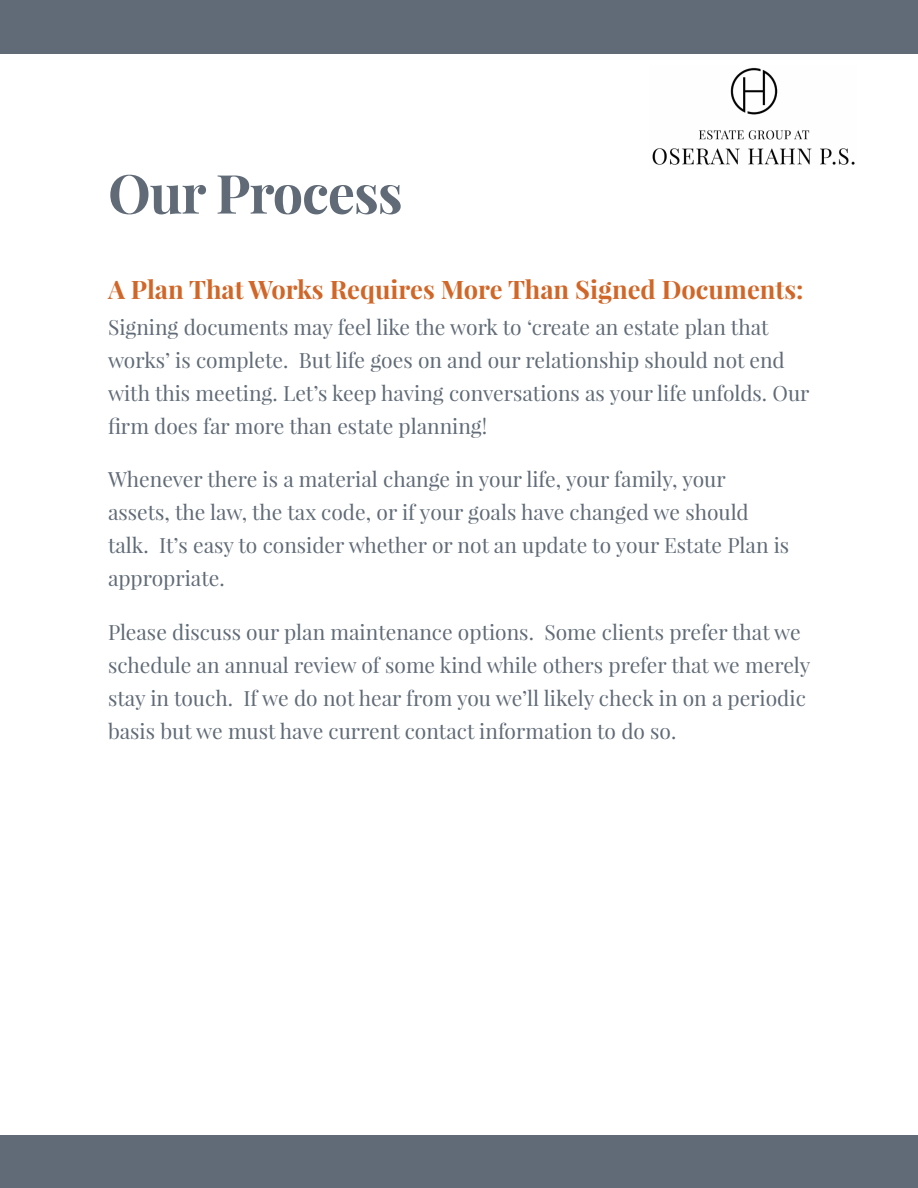
<style>
.page{position:relative;width:918px;height:1188px;background:#fff}
.page>*{position:absolute;margin:0;border:0;box-sizing:border-box;transform-origin:0 0}
.t1{font:700 54px "Playfair Display";letter-spacing:-.02em;color:#606b77}
.t2{font:700 25.5px "Playfair Display";color:#d06728}
.t3{font:21px/33px "Playfair Display";color:#606b77}
</style>
<div class="page">
<div style="left:0;top:0;width:918px;height:54px;background:#606b77"></div>
<img style="left:652px;top:67px;width:203px;height:98px">
<div style="left:0;top:1135px;width:918px;height:53px;background:#606b77"></div>
<h1 class="t1" style="left:108px;top:159px;width:296px">Our Process</h1>
<p class="t2" style="left:108px;top:274px;width:697px">A Plan That Works Requires More Than Signed Documents:</p>
<p class="t3" style="left:108px;top:311px;width:703px">Signing documents may feel like the work to ‘create an estate plan that works’ is complete. But life goes on and our relationship should not end with this meeting. Let’s keep having conversations as your life unfolds. Our firm does far more than estate planning!</p>
<p class="t3" style="left:108px;top:463px;width:683px">Whenever there is a material change in your life, your family, your assets, the law, the tax code, or if your goals have changed we should talk. It’s easy to consider whether or not an update to your Estate Plan is appropriate.</p>
<p class="t3" style="left:108px;top:615px;width:704px">Please discuss our plan maintenance options. Some clients prefer that we schedule an annual review of some kind while others prefer that we merely stay in touch. If we do not hear from you we’ll likely check in on a periodic basis but we must have current contact information to do so.</p>
</div>
